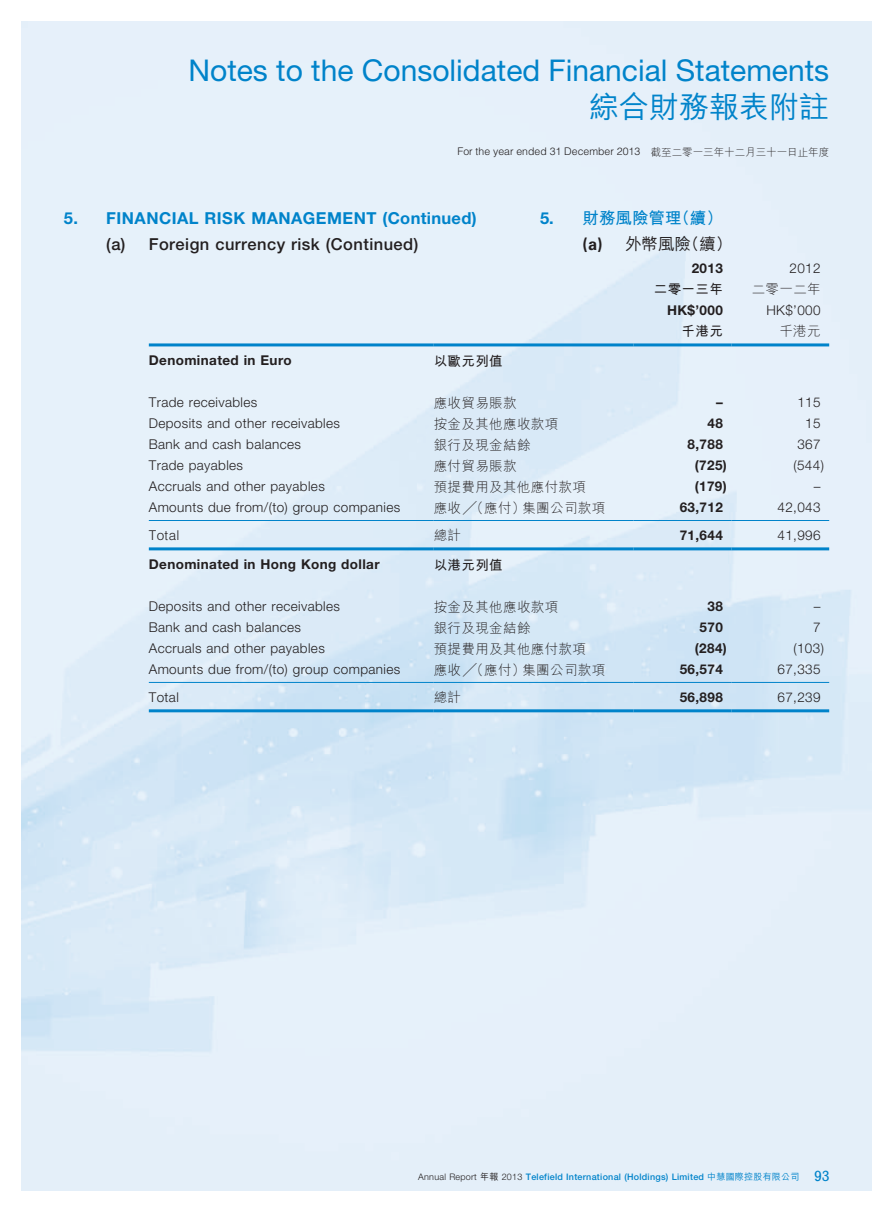
<style>
.page{position:relative;width:893px;height:1212px;background:#fff}
.page>*{position:absolute;margin:0;border:0;box-sizing:border-box;transform-origin:0 0}
.t1{font:30px "Helvetica Neue LT Std";color:#0083ca}
.t2{font:500 30px "M Hei HK";color:#0083ca}
.t3{font:700 16.5px "Helvetica Neue LT Std";letter-spacing:.03em;color:#0083ca}
.t4{font:500 16.5px "Helvetica Neue LT Std";letter-spacing:.03em;color:#231f20}
.t5{font:700 16.5px/25.2px "M Hei HK";color:#0083ca}
.t6{font:300 13.5px "Helvetica Neue LT Std";letter-spacing:.03em;color:#231f20}
.t7{font:700 13.5px "Helvetica Neue LT Std";letter-spacing:.03em;color:#231f20}
.t8{font:300 13.5px "M Hei HK";letter-spacing:.03em;color:#231f20}
.t9{font:700 13.5px "M Hei HK";letter-spacing:.03em;color:#231f20}
.t10{font:300 13.5px "Helvetica LT Std";letter-spacing:.03em;color:#231f20}
.t11{font:300 10.5px "Helvetica LT Std";color:#231f20}
.t12{font:500 9px "Helvetica Neue LT Std";letter-spacing:.03em;color:#0083ca}
.s1{font-family:"M Hei HK"}
.s2{font-family:"Helvetica Neue LT Std"}
.s3{font-family:"Univers LT Std";color:#231f20}
.s4{font-weight:500;color:#231f20}
.s5{font-weight:300;color:#231f20}
.s6{font-family:"M Hei HK";color:#231f20}
.s7{font-family:"Grotesque MT Std";font-weight:400;font-size:15px}
</style>
<div class="page">
<hr style="left:149px;top:343px;width:285px;height:3px;background:#0083ca">
<hr style="left:434px;top:343px;width:200px;height:3px;background:#0083ca">
<hr style="left:634px;top:343px;width:97px;height:3px;background:#0083ca">
<hr style="left:731px;top:343px;width:98px;height:3px;background:#0083ca">
<hr style="left:149px;top:520px;width:285px;height:1px;background:#0083ca">
<hr style="left:434px;top:520px;width:200px;height:1px;background:#0083ca">
<hr style="left:634px;top:520px;width:97px;height:1px;background:#0083ca">
<hr style="left:731px;top:520px;width:98px;height:1px;background:#0083ca">
<hr style="left:149px;top:547px;width:285px;height:3px;background:#0083ca">
<hr style="left:434px;top:547px;width:200px;height:3px;background:#0083ca">
<hr style="left:634px;top:547px;width:97px;height:3px;background:#0083ca">
<hr style="left:731px;top:547px;width:98px;height:3px;background:#0083ca">
<hr style="left:149px;top:682px;width:285px;height:1px;background:#0083ca">
<hr style="left:434px;top:682px;width:200px;height:1px;background:#0083ca">
<hr style="left:634px;top:682px;width:97px;height:1px;background:#0083ca">
<hr style="left:731px;top:682px;width:98px;height:1px;background:#0083ca">
<hr style="left:149px;top:709px;width:285px;height:3px;background:#0083ca">
<hr style="left:434px;top:709px;width:200px;height:3px;background:#0083ca">
<hr style="left:634px;top:709px;width:97px;height:3px;background:#0083ca">
<hr style="left:731px;top:709px;width:98px;height:3px;background:#0083ca">
<h1 class="t1" style="left:188px;top:52px;width:642px">Notes to the Consolidated Financial Statements</h1>
<h1 class="t2" style="left:589px;top:85px;width:241px">綜合財務報表附註</h1>
<p class="t11" style="left:457px;top:145px;width:373px">For the year ended 31 December 2013 <span class="s1">截至二零一三年十二月三十一日止年度</span></p>
<p class="t3" style="left:64px;top:208px;width:414px">5. FINANCIAL RISK MANAGEMENT (Continued)</p>
<p class="t4" style="left:106px;top:234px;width:314px">(a) Foreign currency risk (Continued)</p>
<p class="t5" style="left:583px;top:204px;width:151px;text-indent:-43px"><span class="s2">5.</span> 財務風險管理（續）<span class="s3">(a)</span> <span class="s4">外幣風險（續）</span></p>
<p class="t7" style="left:692px;top:259px;width:33px">2013</p>
<p class="t6" style="left:789px;top:260px;width:33px">2012</p>
<p class="t9" style="left:654px;top:279px;width:71px">二零一三年</p>
<p class="t8" style="left:752px;top:280px;width:71px">二零一二年</p>
<p class="t7" style="left:667px;top:301px;width:57px">HK$’000</p>
<p class="t6" style="left:766px;top:302px;width:56px">HK$’000</p>
<p class="t9" style="left:682px;top:321px;width:43px">千港元</p>
<p class="t8" style="left:779px;top:322px;width:43px">千港元</p>
<p class="t7" style="left:149px;top:352px;width:145px">Denominated in Euro</p>
<p class="t9" style="left:434px;top:351px;width:71px">以歐元列值</p>
<p class="t6" style="left:149px;top:394px;width:110px">Trade receivables</p>
<p class="t8" style="left:434px;top:393px;width:84px">應收貿易賬款</p>
<p class="t7" style="left:716px;top:394px;width:8px">–</p>
<p class="t6" style="left:797px;top:394px;width:25px">115</p>
<p class="t6" style="left:149px;top:415px;width:193px">Deposits and other receivables</p>
<p class="t8" style="left:434px;top:414px;width:126px">按金及其他應收款項</p>
<p class="t7" style="left:707px;top:415px;width:17px">48</p>
<p class="t6" style="left:805px;top:415px;width:17px">15</p>
<p class="t6" style="left:149px;top:436px;width:154px">Bank and cash balances</p>
<p class="t8" style="left:434px;top:435px;width:98px">銀行及現金結餘</p>
<p class="t7" style="left:688px;top:436px;width:37px">8,788</p>
<p class="t6" style="left:797px;top:436px;width:25px">367</p>
<p class="t6" style="left:149px;top:457px;width:96px">Trade payables</p>
<p class="t8" style="left:434px;top:456px;width:84px">應付貿易賬款</p>
<p class="t7" style="left:695px;top:457px;width:34px">(725)</p>
<p class="t6" style="left:793px;top:457px;width:32px">(544)</p>
<p class="t6" style="left:149px;top:478px;width:178px">Accruals and other payables</p>
<p class="t8" style="left:434px;top:477px;width:154px">預提費用及其他應付款項</p>
<p class="t7" style="left:695px;top:478px;width:34px">(179)</p>
<p class="t6" style="left:814px;top:478px;width:8px">–</p>
<p class="t6" style="left:149px;top:499px;width:253px">Amounts due from/(to) group companies</p>
<p class="t8" style="left:434px;top:498px;width:173px">應收╱（應付）集團公司款項</p>
<p class="t7" style="left:680px;top:499px;width:45px">63,712</p>
<p class="t6" style="left:777px;top:499px;width:45px">42,043</p>
<p class="t10" style="left:149px;top:526px;width:32px">Total</p>
<p class="t8" style="left:434px;top:526px;width:29px">總計</p>
<p class="t7" style="left:680px;top:526px;width:45px">71,644</p>
<p class="t6" style="left:777px;top:526px;width:45px">41,996</p>
<p class="t7" style="left:149px;top:556px;width:232px">Denominated in Hong Kong dollar</p>
<p class="t9" style="left:434px;top:555px;width:71px">以港元列值</p>
<p class="t6" style="left:149px;top:598px;width:193px">Deposits and other receivables</p>
<p class="t8" style="left:434px;top:597px;width:126px">按金及其他應收款項</p>
<p class="t7" style="left:707px;top:598px;width:17px">38</p>
<p class="t6" style="left:814px;top:598px;width:8px">–</p>
<p class="t6" style="left:149px;top:619px;width:154px">Bank and cash balances</p>
<p class="t8" style="left:434px;top:618px;width:98px">銀行及現金結餘</p>
<p class="t7" style="left:700px;top:619px;width:25px">570</p>
<p class="t6" style="left:813px;top:619px;width:9px">7</p>
<p class="t6" style="left:149px;top:640px;width:178px">Accruals and other payables</p>
<p class="t8" style="left:434px;top:639px;width:154px">預提費用及其他應付款項</p>
<p class="t7" style="left:695px;top:640px;width:34px">(284)</p>
<p class="t6" style="left:793px;top:640px;width:32px">(103)</p>
<p class="t6" style="left:149px;top:661px;width:253px">Amounts due from/(to) group companies</p>
<p class="t8" style="left:434px;top:660px;width:173px">應收╱（應付）集團公司款項</p>
<p class="t7" style="left:680px;top:661px;width:45px">56,574</p>
<p class="t6" style="left:777px;top:661px;width:45px">67,335</p>
<p class="t6" style="left:149px;top:688px;width:32px">Total</p>
<p class="t8" style="left:434px;top:688px;width:29px">總計</p>
<p class="t7" style="left:680px;top:688px;width:45px">56,898</p>
<p class="t6" style="left:777px;top:688px;width:45px">67,239</p>
<p class="t12" style="left:418px;top:1171px;width:412px"><span class="s5">Annual Report</span> <span class="s6">年報</span> <span class="s5">2013</span> Telefield International (Holdings) Limited <span class="s1">中慧國際控股有限公司</span> <span class="s7">93</span></p>
</div>
